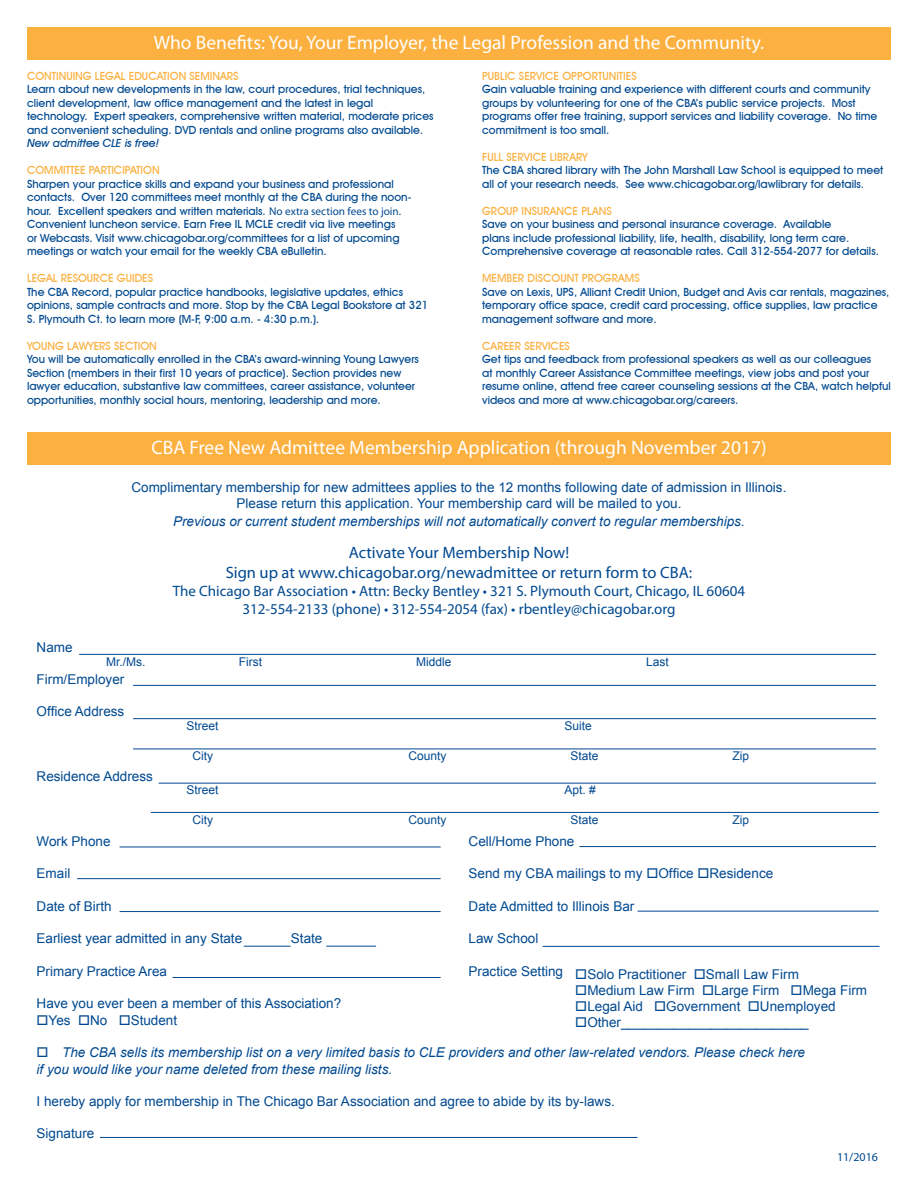
<style>
.page{position:relative;width:918px;height:1188px;background:#fff}
.page>*{position:absolute;margin:0;border:0;box-sizing:border-box;transform-origin:0 0}
.t1{font:19.5px "Myriad Pro";color:#fff}
.t2{font:16.5px/19.8px "Myriad Pro";color:#014990;text-align:center}
.t3{font:15px "Myriad Pro";color:#014990}
.t4{font:13.5px "Arial";color:#014990}
.t5{font:italic 13.5px "Arial";color:#014990}
.t6{font:12px "Arial";color:#014990}
.t7{font:12px "Myriad Pro";color:#014990}
.t8{font:500 11.25px/13.5px "Avant Garde IT Cby BT";color:#014990}
.t9{font:500 11.25px "Avant Garde IT Cby BT";color:#fbb03f}
.s1{font-style:italic}
.s2{font-family:"Myriad Pro";font-weight:400}
</style>
<div class="page">
<hr style="left:79px;top:654px;width:797px;height:1px;background:#014990">
<hr style="left:133px;top:685px;width:743px;height:1px;background:#014990">
<hr style="left:133px;top:718px;width:743px;height:1px;background:#014990">
<hr style="left:133px;top:749px;width:743px;height:1px;background:#014990">
<hr style="left:159px;top:783px;width:717px;height:1px;background:#014990">
<hr style="left:151px;top:812px;width:728px;height:1px;background:#014990">
<hr style="left:543px;top:946px;width:337px;height:1px;background:#014990">
<hr style="left:173px;top:977px;width:268px;height:1px;background:#014990">
<hr style="left:579px;top:846px;width:297px;height:1px;background:#014990">
<hr style="left:120px;top:911px;width:321px;height:1px;background:#014990">
<hr style="left:638px;top:911px;width:241px;height:1px;background:#014990">
<hr style="left:244px;top:946px;width:46px;height:1px;background:#014990">
<hr style="left:326px;top:946px;width:50px;height:1px;background:#014990">
<hr style="left:120px;top:847px;width:321px;height:1px;background:#014990">
<hr style="left:77px;top:878px;width:364px;height:1px;background:#014990">
<div style="left:27px;top:432px;width:864px;height:32px;background:#fbb03f"></div>
<hr style="left:100px;top:1137px;width:537px;height:1px;background:#014990">
<div style="left:27px;top:27px;width:864px;height:32px;background:#fbb03f"></div>
<p class="t1" style="left:154px;top:31px;width:612px">Who Benefits: You, Your Employer, the Legal Profession and the Community.</p>
<p class="t9" style="left:27px;top:69px;width:213px">CONTINUING LEGAL EDUCATION SEMINARS</p>
<p class="t8" style="left:27px;top:82px;width:408px">Learn about new developments in the law, court procedures, trial techniques, client development, law office management and the latest in legal technology. Expert speakers, comprehensive written material, moderate prices and convenient scheduling. DVD rentals and online programs also available.<br><span class="s1">New admittee CLE is free!</span></p>
<p class="t9" style="left:27px;top:163px;width:134px">COMMITTEE PARTICIPATION</p>
<p class="t8" style="left:27px;top:177px;width:386px">Sharpen your practice skills and expand your business and professional contacts. Over 120 committees meet monthly at the CBA during the noon&shy;hour. Excellent speakers and written materials. <span class="s2">No extra section fees to join.<br></span>Convenient luncheon service. Earn Free IL MCLE credit via live meetings<br>or Webcasts. Visit www.chicagobar.org/committees for a list of upcoming meetings or watch your email for the weekly CBA eBulletin.</p>
<p class="t9" style="left:27px;top:271px;width:128px">LEGAL RESOURCE GUIDES</p>
<p class="t8" style="left:27px;top:285px;width:403px">The CBA Record, popular practice handbooks, legislative updates, ethics opinions, sample contracts and more. Stop by the CBA Legal Bookstore at 321<br>S. Plymouth Ct. to learn more (M-F, 9:00 a.m. - 4:30 p.m.).</p>
<p class="t9" style="left:27px;top:339px;width:131px">YOUNG LAWYERS SECTION</p>
<p class="t8" style="left:27px;top:352px;width:393px">You will be automatically enrolled in the CBA’s award-winning Young Lawyers Section (members in their first 10 years of practice). Section provides new lawyer education, substantive law committees, career assistance, volunteer opportunities, monthly social hours, mentoring, leadership and more.</p>
<p class="t9" style="left:482px;top:69px;width:156px">PUBLIC SERVICE OPPORTUNITIES</p>
<p class="t8" style="left:482px;top:82px;width:397px">Gain valuable training and experience with different courts and community groups by volunteering for one of the CBA’s public service projects. Most programs offer free training, support services and liability coverage. No time commitment is too small.</p>
<p class="t9" style="left:482px;top:150px;width:107px">FULL SERVICE LIBRARY</p>
<p class="t8" style="left:482px;top:163px;width:403px">The CBA shared library with The John Marshall Law School is equipped to meet all of your research needs. See www.chicagobar.org/lawlibrary for details.</p>
<p class="t9" style="left:482px;top:204px;width:131px">GROUP INSURANCE PLANS</p>
<p class="t8" style="left:482px;top:217px;width:398px">Save on your business and personal insurance coverage. Available<br>plans include professional liability, life, health, disability, long term care.<br>Comprehensive coverage at reasonable rates. Call 312-554-2077 for details.</p>
<p class="t9" style="left:482px;top:271px;width:159px">MEMBER DISCOUNT PROGRAMS</p>
<p class="t8" style="left:482px;top:285px;width:409px">Save on Lexis, UPS, Alliant Credit Union, Budget and Avis car rentals, magazines, temporary office space, credit card processing, office supplies, law practice management software and more.</p>
<p class="t9" style="left:482px;top:339px;width:89px">CAREER SERVICES</p>
<p class="t8" style="left:482px;top:352px;width:410px">Get tips and feedback from professional speakers as well as our colleagues<br>at monthly Career Assistance Committee meetings, view jobs and post your resume online, attend free career counseling sessions at the CBA, watch helpful videos and more at www.chicagobar.org/careers.</p>
<p class="t1" style="left:151px;top:435px;width:617px">CBA Free New Admittee Membership Application (through November 2017)</p>
<p class="t4" style="left:131px;top:478px;width:656px">Complimentary membership for new admittees applies to the 12 months following date of admission in Illinois.</p>
<p class="t4" style="left:237px;top:494px;width:446px">Please return this application. Your membership card will be mailed to you.</p>
<p class="t5" style="left:173px;top:513px;width:573px">Previous or current student memberships will not automatically convert to regular memberships.</p>
<p class="t2" style="left:226px;top:543px;width:468px">Activate Your Membership Now!<br>Sign up at www.chicagobar.org/newadmittee or return form to CBA:</p>
<p class="t3" style="left:173px;top:582px;width:574px">The Chicago Bar Association • Attn: Becky Bentley • 321 S. Plymouth Court, Chicago, IL 60604</p>
<p class="t3" style="left:242px;top:600px;width:435px">312-554-2133 (phone) • 312-554-2054 (fax) • rbentley@chicagobar.org</p>
<p class="t4" style="left:37px;top:638px;width:38px">Name</p>
<p class="t4" style="left:37px;top:670px;width:89px">Firm/Employer</p>
<p class="t4" style="left:37px;top:703px;width:89px">Office Address</p>
<p class="t6" style="left:106px;top:654px;width:41px">Mr./Ms.</p>
<p class="t6" style="left:239px;top:654px;width:25px">First</p>
<p class="t6" style="left:416px;top:654px;width:37px">Middle</p>
<p class="t6" style="left:646px;top:654px;width:24px">Last</p>
<p class="t4" style="left:37px;top:768px;width:118px">Residence Address</p>
<p class="t6" style="left:187px;top:718px;width:34px">Street</p>
<p class="t6" style="left:565px;top:718px;width:29px">Suite</p>
<p class="t6" style="left:192px;top:748px;width:22px">City</p>
<p class="t6" style="left:408px;top:748px;width:40px">County</p>
<p class="t6" style="left:570px;top:748px;width:30px">State</p>
<p class="t6" style="left:732px;top:748px;width:18px">Zip</p>
<p class="t6" style="left:187px;top:782px;width:34px">Street</p>
<p class="t6" style="left:565px;top:782px;width:33px">Apt. #</p>
<p class="t6" style="left:192px;top:812px;width:22px">City</p>
<p class="t6" style="left:408px;top:812px;width:40px">County</p>
<p class="t6" style="left:570px;top:812px;width:30px">State</p>
<p class="t6" style="left:732px;top:812px;width:18px">Zip</p>
<p class="t4" style="left:37px;top:832px;width:76px">Work Phone</p>
<p class="t4" style="left:469px;top:832px;width:107px">Cell/Home Phone</p>
<p class="t4" style="left:37px;top:865px;width:35px">Email</p>
<p class="t4" style="left:469px;top:865px;width:306px">Send my CBA mailings to my □Office □Residence</p>
<p class="t4" style="left:37px;top:897px;width:77px">Date of Birth</p>
<p class="t4" style="left:469px;top:897px;width:167px">Date Admitted to Illinois Bar</p>
<p class="t4" style="left:37px;top:930px;width:207px">Earliest year admitted in any State</p>
<p class="t4" style="left:291px;top:930px;width:33px">State</p>
<p class="t4" style="left:469px;top:930px;width:71px">Law School</p>
<p class="t4" style="left:37px;top:962px;width:132px">Primary Practice Area</p>
<p class="t4" style="left:469px;top:962px;width:96px">Practice Setting</p>
<p class="t4" style="left:37px;top:995px;width:306px">Have you ever been a member of this Association?</p>
<p class="t4" style="left:37px;top:1011px;width:142px">□Yes □No □Student</p>
<p class="t5" style="left:37px;top:1044px;width:770px">□ The CBA sells its membership list on a very limited basis to CLE providers and other law-related vendors. Please check here</p>
<p class="t5" style="left:37px;top:1060px;width:357px">if you would like your name deleted from these mailing lists.</p>
<p class="t4" style="left:37px;top:1092px;width:580px">I hereby apply for membership in The Chicago Bar Association and agree to abide by its by-laws.</p>
<p class="t4" style="left:37px;top:1125px;width:59px">Signature</p>
<p class="t4" style="left:575px;top:965px;width:225px">□Solo Practitioner □Small Law Firm</p>
<p class="t4" style="left:575px;top:981px;width:293px">□Medium Law Firm □Large Firm □Mega Firm</p>
<p class="t4" style="left:575px;top:997px;width:262px">□Legal Aid □Government □Unemployed</p>
<p class="t4" style="left:575px;top:1014px;width:235px">□Other_________________________</p>
<p class="t7" style="left:837px;top:1150px;width:43px">11/2016</p>
</div>
